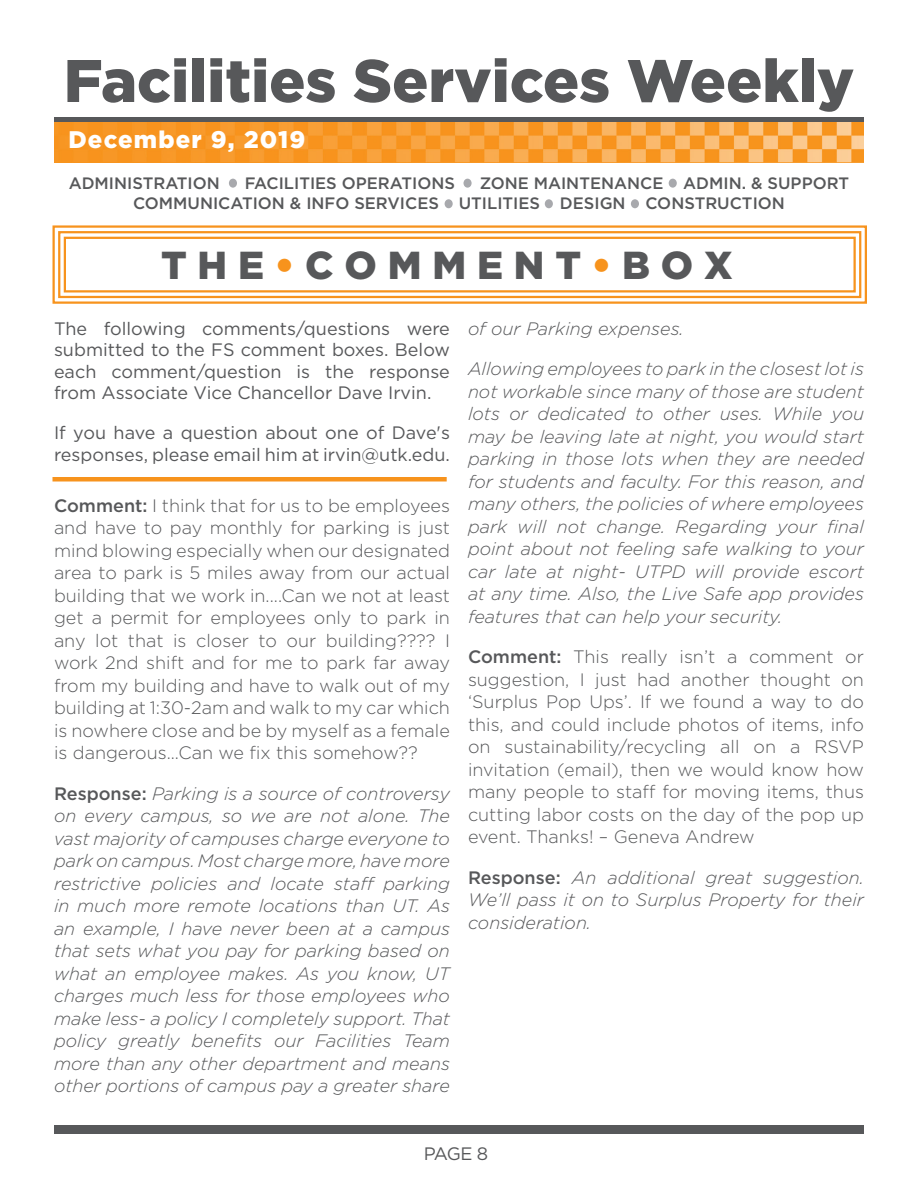
<style>
.page{position:relative;width:918px;height:1188px;background:#fff}
.page>*{position:absolute;margin:0;border:0;box-sizing:border-box;transform-origin:0 0}
.t1{font:900 60px "Gotham";color:#57585a}
.t2{font:900 39px "Gotham";color:#57585a}
.t3{font:900 24px "Gotham";letter-spacing:.05em;color:#fff}
.t4{font:italic 300 18px/22.5px "Gotham";color:#57585a;text-align:justify}
.t5{font:300 18px/22.5px "Gotham";color:#57585a;text-align:justify}
.t6{font:18px/21.6px "Gotham";color:#57585a;text-align:justify}
.t7{font:500 16.5px/19.8px "Gotham";color:#57585a}
.s1{color:#f7931d}
.s2{font-weight:500}
.s3{font-weight:500;font-style:normal}
</style>
<div class="page">
<svg style="left:52px;top:225px;width:815px;height:79px"></svg>
<div style="left:58px;top:231px;width:803px;height:67px;border:2px solid #f7931d"></div>
<div style="left:64px;top:237px;width:792px;height:56px;border:2px solid #f7931d"></div>
<div style="left:229px;top:179px;width:8px;height:9px;background:#a8a9ad;border-radius:50%"></div>
<div style="left:445px;top:199px;width:8px;height:9px;background:#a8a9ad;border-radius:50%"></div>
<div style="left:669px;top:179px;width:8px;height:9px;background:#a8a9ad;border-radius:50%"></div>
<div style="left:464px;top:179px;width:8px;height:9px;background:#a8a9ad;border-radius:50%"></div>
<div style="left:545px;top:199px;width:8px;height:9px;background:#a8a9ad;border-radius:50%"></div>
<div style="left:631px;top:199px;width:8px;height:9px;background:#a8a9ad;border-radius:50%"></div>
<div style="left:54px;top:1125px;width:810px;height:9px;background:#57585a"></div>
<div style="left:54px;top:117px;width:810px;height:6px;background:#57585a"></div>
<img style="left:54px;top:122px;width:810px;height:40px">
<div style="left:52px;top:477px;width:395px;height:5px;background:#f7931d"></div>
<p class="t1" style="left:64px;top:39px;width:792px">Facilities Services Weekly</p>
<p class="t3" style="left:68px;top:123px;width:239px">December 9, 2019</p>
<p class="t7" style="left:69px;top:173px;width:153px">ADMINISTRATION</p>
<p class="t7" style="left:245px;top:173px;width:212px">FACILITIES OPERATIONS</p>
<p class="t7" style="left:133px;top:173px;width:718px;text-indent:347px">ZONE MAINTENANCE ADMIN. &amp; SUPPORT<br>COMMUNICATION &amp; INFO SERVICES UTILITIES DESIGN CONSTRUCTION</p>
<p class="t2" style="left:161px;top:239px;width:573px">T H E <span class="s1">•</span> C O M M E N T <span class="s1">•</span> B O X</p>
<p class="t6" style="left:54px;top:317px;width:398px">The following comments/questions were submitted to the FS comment boxes. Below each comment/question is the response from Associate Vice Chancellor Dave Irvin.</p>
<p class="t6" style="left:54px;top:421px;width:398px">If you have a question about one of Dave's responses, please email him at irvin@utk.edu.</p>
<p class="t5" style="left:54px;top:494px;width:398px"><span class="s2">Comment:</span> I think that for us to be employees and have to pay monthly for parking is just mind blowing especially when our designated area to park is 5 miles away from our actual building that we work in....Can we not at least get a permit for employees only to park in any lot that is closer to our building???? I work 2nd shift and for me to park far away from my building and have to walk out of my building at 1:30-2am and walk to my car which is nowhere close and be by myself as a female is dangerous...Can we fix this somehow??</p>
<p class="t4" style="left:54px;top:782px;width:398px"><span class="s3">Response:</span> Parking is a source of controversy on every campus, so we are not alone. The vast majority of campuses charge everyone to park on campus. Most charge more, have more restrictive policies and locate staff parking in much more remote locations than UT. As an example, I have never been at a campus that sets what you pay for parking based on what an employee makes. As you know, UT charges much less for those employees who make less- a policy I completely support. That policy greatly benefits our Facilities Team more than any other department and means other portions of campus pay a greater share</p>
<p class="t4" style="left:468px;top:317px;width:217px">of our Parking expenses.</p>
<p class="t4" style="left:468px;top:357px;width:398px">Allowing employees to park in the closest lot is not workable since many of those are student lots or dedicated to other uses. While you may be leaving late at night, you would start parking in those lots when they are needed for students and faculty. For this reason, and many others, the policies of where employees park will not change. Regarding your final point about not feeling safe walking to your car late at night- UTPD will provide escort at any time. Also, the Live Safe app provides features that can help your security.</p>
<p class="t5" style="left:468px;top:645px;width:398px"><span class="s2">Comment:</span> This really isn’t a comment or suggestion, I just had another thought on ‘Surplus Pop Ups’. If we found a way to do this, and could include photos of items, info on sustainability/recycling all on a RSVP invitation (email), then we would know how many people to staff for moving items, thus cutting labor costs on the day of the pop up event. Thanks! – Geneva Andrew</p>
<p class="t4" style="left:468px;top:866px;width:398px"><span class="s3">Response:</span> An additional great suggestion.<br>We’ll pass it on to Surplus Property for their consideration.</p>
<p class="t6" style="left:424px;top:1142px;width:66px">PAGE 8</p>
</div>
